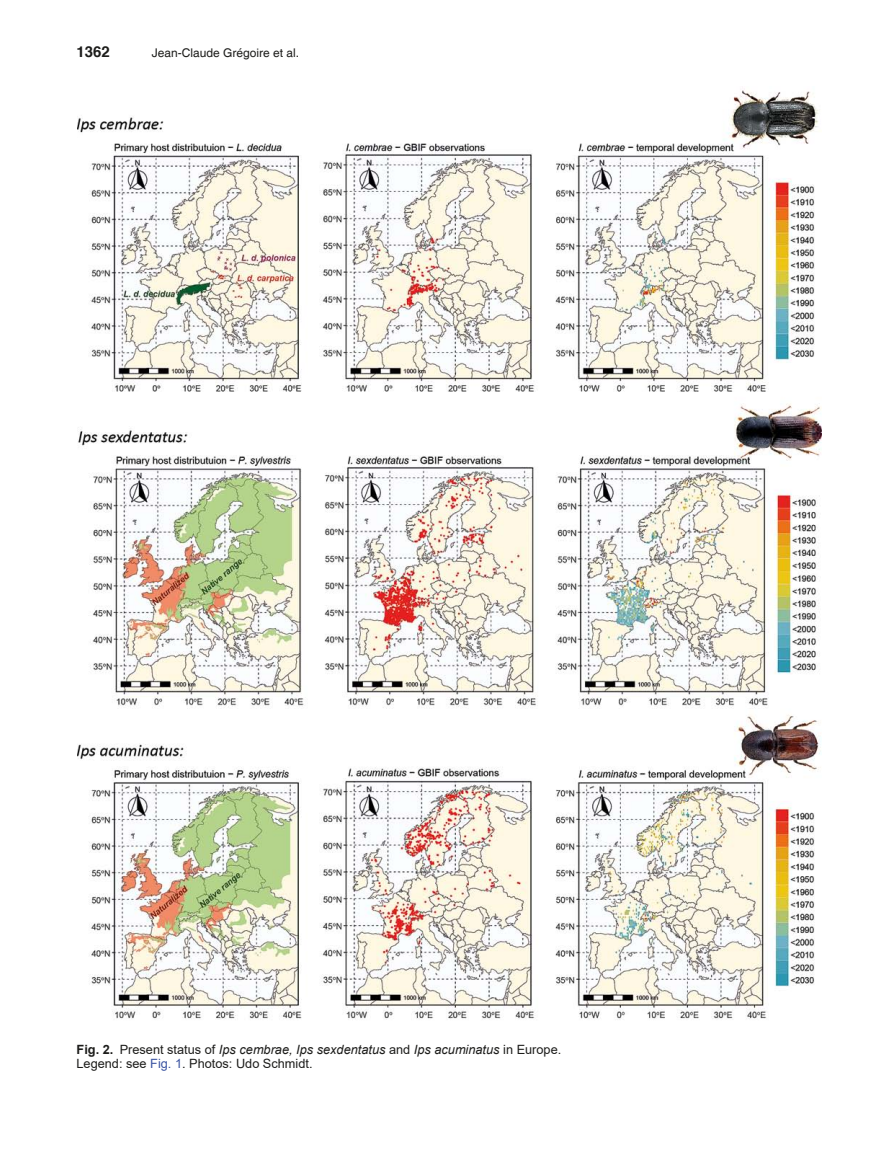
<style>
.page{position:relative;width:893px;height:1170px;background:#fff}
.page>*{position:absolute;margin:0;border:0;box-sizing:border-box;transform-origin:0 0}
.t1{font:700 15px "Helvetica";color:#1d1d1b}
.t2{font:italic 12.75px "Arial";color:#1d1d1b}
.t3{font:12.75px "Arial";color:#1d1d1b}
.t4{font:12px "Helvetica";color:#1d1d1b}
.s1{font-weight:700;font-style:normal}
.s2{font-style:normal}
.s3{color:#3a53a1}
</style>
<div class="page">
<img style="left:77px;top:89px;width:744px;height:931px">
<p class="t1" style="left:77px;top:40px;width:35px">1362</p>
<p class="t4" style="left:152px;top:46px;width:149px">Jean-Claude Grégoire et al.</p>
<p class="t2" style="left:77px;top:1041px;width:486px"><span class="s1">Fig. 2.</span> <span class="s2">Present status of</span> Ips cembrae, Ips sexdentatus <span class="s2">and</span> Ips acuminatus <span class="s2">in Europe.</span></p>
<p class="t3" style="left:77px;top:1054px;width:238px">Legend: see <span class="s3">Fig. 1</span>. Photos: Udo Schmidt.</p>
</div>
